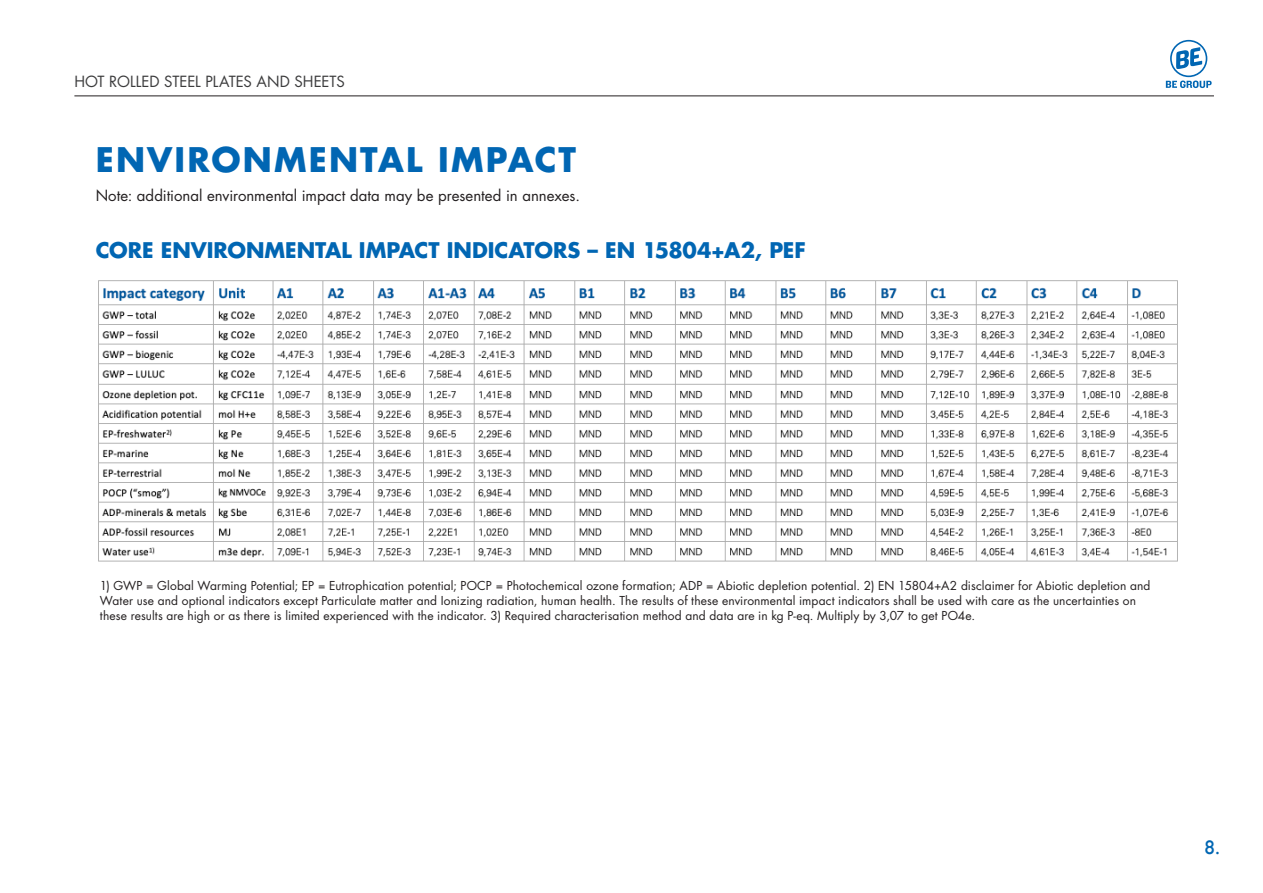
<style>
.page{position:relative;width:1263px;height:893px;background:#fff}
.page>*{position:absolute;margin:0;border:0;box-sizing:border-box;transform-origin:0 0}
.t1{font:700 33px "Futura";letter-spacing:.065em;color:#0166b3}
.t2{font:700 21px "Futura";color:#0166b3}
.t3{font:500 18px "Futura";color:#0166b3}
.t4{font:15px "Futura";color:#231f20}
.t5{font:15px "Futura";color:#3c3c3d}
.t6{font:12px/15px "Futura";letter-spacing:.01em;color:#231f20}
</style>
<div class="page">
<svg style="left:1166px;top:40px;width:45px;height:48px"></svg>
<hr style="left:74px;top:96px;width:1140px;height:1px;background:#231f20">
<img style="left:98px;top:280px;width:1080px;height:282px">
<p class="t5" style="left:74px;top:72px;width:272px">HOT ROLLED STEEL PLATES AND SHEETS</p>
<p class="t1" style="left:96px;top:137px;width:482px">ENVIRONMENTAL IMPACT</p>
<p class="t4" style="left:96px;top:185px;width:486px">Note: additional environmental impact data may be presented in annexes.</p>
<p class="t2" style="left:96px;top:236px;width:712px">CORE ENVIRONMENTAL IMPACT INDICATORS – EN 15804+A2, PEF</p>
<p class="t6" style="left:100px;top:578px;width:1052px">1) GWP = Global Warming Potential; EP = Eutrophication potential; POCP = Photochemical ozone formation; ADP = Abiotic depletion potential. 2) EN 15804+A2 disclaimer for Abiotic depletion and<br>Water use and optional indicators except Particulate matter and Ionizing radiation, human health. The results of these environmental impact indicators shall be used with care as the uncertainties on these results are high or as there is limited experienced with the indicator. 3) Required characterisation method and data are in kg P-eq. Multiply by 3,07 to get PO4e.</p>
<p class="t3" style="left:1204px;top:835px;width:18px">8.</p>
</div>
